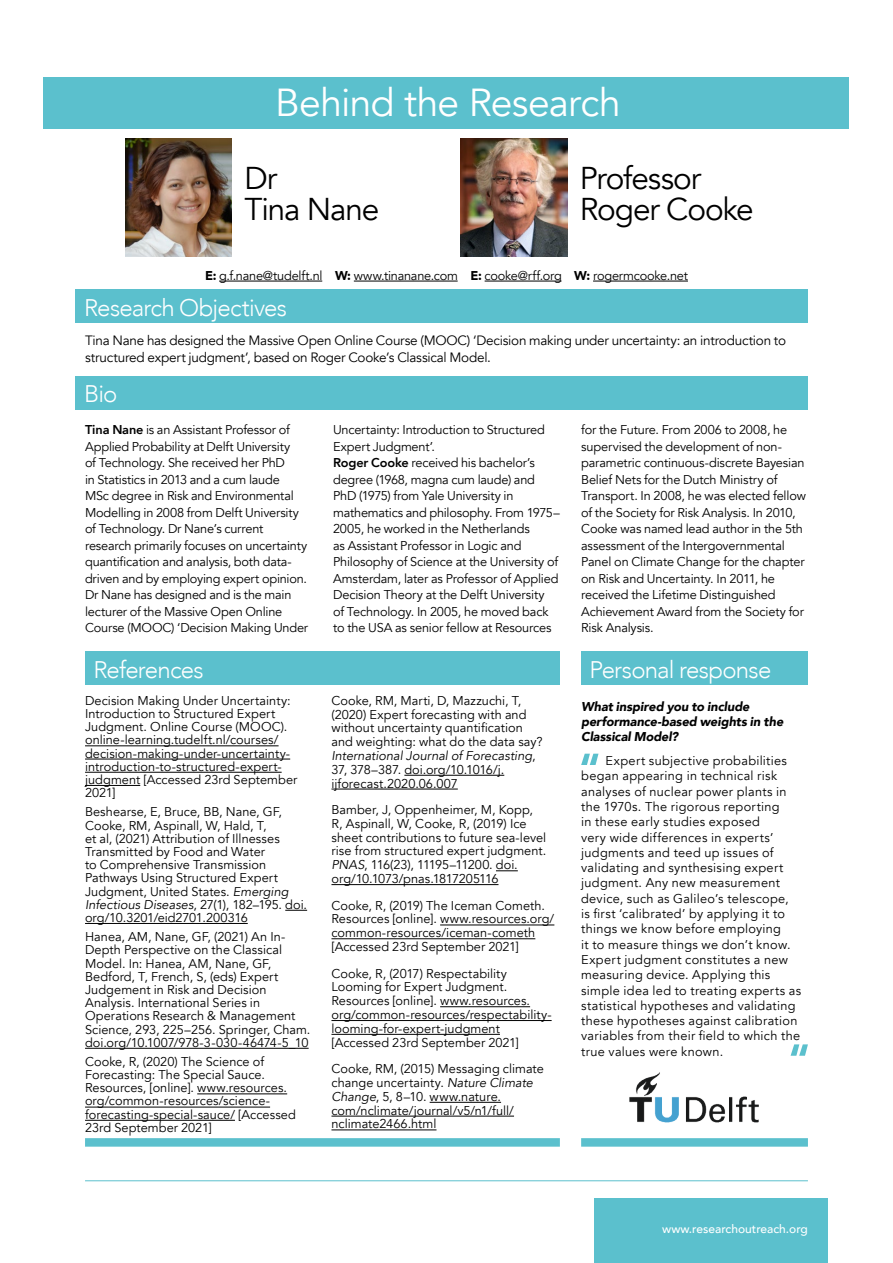
<style>
.page{position:relative;width:893px;height:1263px;background:#fff}
.page>*{position:absolute;margin:0;border:0;box-sizing:border-box;transform-origin:0 0}
.t1{font:39px "Avenir";letter-spacing:-.015em;color:#fff}
.t2{font:31.5px/31.5px "Avenir";letter-spacing:-.035em;color:#000}
.t3{font:300 24px "Avenir";letter-spacing:-.03em;color:#fff}
.t4{font:13.5px/17.2px "Avenir";letter-spacing:-.02em;color:#000}
.t5{font:12.75px/16.5px "Avenir";color:#000}
.t6{font:12.75px/15.3px "Avenir";letter-spacing:.025em;color:#000}
.t7{font:italic 900 12.75px/15.3px "Avenir";letter-spacing:-.005em;color:#000}
.t8{font:500 12px "Avenir";color:#fff}
.s1{font-weight:900}
.s2{font-weight:800}
.s3{font-style:italic}
</style>
<div class="page">
<div style="left:594px;top:1198px;width:234px;height:65px;background:#5bc0cd"></div>
<hr style="left:85px;top:1180px;width:723px;height:1px;background:#5bc0cd">
<svg style="left:581px;top:754px;width:17px;height:11px"></svg>
<svg style="left:791px;top:1044px;width:17px;height:12px"></svg>
<div style="left:581px;top:652px;width:227px;height:33px;background:#5bc0cd"></div>
<div style="left:85px;top:1138px;width:475px;height:9px;background:#5bc0cd"></div>
<hr style="left:85px;top:745px;width:194px;height:1px;background:#000">
<hr style="left:85px;top:759px;width:205px;height:1px;background:#000">
<hr style="left:85px;top:772px;width:197px;height:1px;background:#000">
<hr style="left:85px;top:785px;width:55px;height:1px;background:#000">
<svg style="left:285px;top:910px;width:22px;height:1px"></svg>
<hr style="left:85px;top:923px;width:163px;height:1px;background:#000">
<hr style="left:85px;top:1048px;width:224px;height:1px;background:#000">
<hr style="left:197px;top:1093px;width:90px;height:1px;background:#000">
<hr style="left:85px;top:1107px;width:185px;height:1px;background:#000">
<hr style="left:85px;top:1120px;width:150px;height:1px;background:#000">
<hr style="left:404px;top:775px;width:100px;height:1px;background:#000">
<hr style="left:331px;top:789px;width:127px;height:1px;background:#000">
<svg style="left:496px;top:870px;width:22px;height:1px"></svg>
<hr style="left:331px;top:884px;width:167px;height:1px;background:#000">
<hr style="left:440px;top:925px;width:114px;height:1px;background:#000">
<hr style="left:331px;top:938px;width:204px;height:1px;background:#000">
<hr style="left:440px;top:1006px;width:90px;height:1px;background:#000">
<hr style="left:331px;top:1020px;width:221px;height:1px;background:#000">
<hr style="left:331px;top:1034px;width:169px;height:1px;background:#000">
<hr style="left:430px;top:1102px;width:71px;height:1px;background:#000">
<hr style="left:331px;top:1116px;width:183px;height:1px;background:#000">
<hr style="left:331px;top:1130px;width:105px;height:1px;background:#000">
<div style="left:85px;top:652px;width:475px;height:33px;background:#5bc0cd"></div>
<div style="left:581px;top:1138px;width:227px;height:9px;background:#5bc0cd"></div>
<div style="left:76px;top:376px;width:732px;height:33px;background:#5bc0cd"></div>
<div style="left:76px;top:290px;width:732px;height:33px;background:#5bc0cd"></div>
<hr style="left:219px;top:281px;width:103px;height:1px;background:#000">
<hr style="left:354px;top:281px;width:104px;height:1px;background:#000">
<hr style="left:485px;top:281px;width:76px;height:1px;background:#000">
<hr style="left:593px;top:281px;width:95px;height:1px;background:#000">
<div style="left:44px;top:77px;width:805px;height:52px;background:#5bc0cd"></div>
<img style="left:461px;top:138px;width:106px;height:119px">
<img style="left:125px;top:138px;width:107px;height:119px">
<img style="left:618px;top:1072px;width:160px;height:75px">
<h1 class="t1" style="left:275px;top:79px;width:347px">Behind the Research</h1>
<h2 class="t2" style="left:244px;top:163px;width:136px">Dr<br>Tina Nane</h2>
<h2 class="t2" style="left:580px;top:163px;width:175px">Professor<br>Roger Cooke</h2>
<p class="t5" style="left:205px;top:267px;width:484px"><span class="s1">E:</span> g.f.nane@tudelft.nl <span class="s1">W:</span> www.tinanane.com <span class="s1">E:</span> cooke@rff.org <span class="s1">W:</span> rogermcooke.net</p>
<h3 class="t3" style="left:84px;top:293px;width:204px">Research Objectives</h3>
<p class="t4" style="left:85px;top:332px;width:703px">Tina Nane has designed the Massive Open Online Course (MOOC) ‘Decision making under uncertainty: an introduction to structured expert judgment’, based on Roger Cooke’s Classical Model.</p>
<h3 class="t3" style="left:84px;top:379px;width:35px">Bio</h3>
<p class="t5" style="left:85px;top:422px;width:225px"><span class="s2">Tina Nane</span> is an Assistant Professor of Applied Probability at Delft University<br>of Technology. She received her PhD<br>in Statistics in 2013 and a cum laude<br>MSc degree in Risk and Environmental Modelling in 2008 from Delft University of Technology. Dr Nane’s current research primarily focuses on uncertainty quantification and analysis, both data&shy;driven and by employing expert opinion.<br>Dr Nane has designed and is the main lecturer of the Massive Open Online Course (MOOC) ‘Decision Making Under</p>
<p class="t5" style="left:333px;top:422px;width:228px">Uncertainty: Introduction to Structured Expert Judgment’.<br><span class="s2">Roger Cooke</span> received his bachelor’s degree (1968, magna cum laude) and PhD (1975) from Yale University in mathematics and philosophy. From 1975– 2005, he worked in the Netherlands<br>as Assistant Professor in Logic and Philosophy of Science at the University of Amsterdam, later as Professor of Applied Decision Theory at the Delft University<br>of Technology. In 2005, he moved back to the USA as senior fellow at Resources</p>
<p class="t5" style="left:581px;top:422px;width:226px">for the Future. From 2006 to 2008, he supervised the development of non&shy;parametric continuous-discrete Bayesian Belief Nets for the Dutch Ministry of Transport. In 2008, he was elected fellow of the Society for Risk Analysis. In 2010, Cooke was named lead author in the 5th assessment of the Intergovernmental Panel on Climate Change for the chapter on Risk and Uncertainty. In 2011, he received the Lifetime Distinguished Achievement Award from the Society for Risk Analysis.</p>
<h3 class="t3" style="left:94px;top:655px;width:112px">References</h3>
<p class="t5" style="left:85px;top:694px;width:214px;line-height:13.2px">Decision Making Under Uncertainty:<br>Introduction to Structured Expert Judgment. Online Course (MOOC). online-learning.tudelft.nl/courses/ decision-making-under-uncertainty&shy;introduction-to-structured-expert&shy;judgment [Accessed 23rd September 2021]</p>
<p class="t5" style="left:85px;top:805px;width:224px;line-height:13.2px">Beshearse, E, Bruce, BB, Nane, GF, Cooke, RM, Aspinall, W, Hald, T,<br>et al, (2021) Attribution of Illnesses Transmitted by Food and Water<br>to Comprehensive Transmission Pathways Using Structured Expert Judgment, United States. <span class="s3">Emerging Infectious Diseases</span>, 27(1), 182–195. doi. org/10.3201/eid2701.200316</p>
<p class="t5" style="left:85px;top:930px;width:227px;line-height:13.2px">Hanea, AM, Nane, GF, (2021) An In-Depth Perspective on the Classical Model. In: Hanea, AM, Nane, GF, Bedford, T, French, S, (eds) Expert Judgement in Risk and Decision Analysis. International Series in Operations Research &amp; Management Science, 293, 225–256. Springer, Cham. doi.org/10.1007/978-3-030-46474-5_10</p>
<p class="t5" style="left:85px;top:1055px;width:212px;line-height:13.2px">Cooke, R, (2020) The Science of Forecasting: The Special Sauce.<br>Resources, [online]. www.resources. org/common-resources/science&shy;forecasting-special-sauce/ [Accessed 23rd September 2021]</p>
<p class="t5" style="left:331px;top:694px;width:213px;line-height:13.8px">Cooke, RM, Marti, D, Mazzuchi, T, (2020) Expert forecasting with and without uncertainty quantification and weighting: what do the data say?<br><span class="s3">International Journal of Forecasting</span>, 37, 378–387. doi.org/10.1016/j. ijforecast.2020.06.007</p>
<p class="t5" style="left:331px;top:803px;width:216px;line-height:13.8px">Bamber, J, Oppenheimer, M, Kopp, R, Aspinall, W, Cooke, R, (2019) Ice sheet contributions to future sea-level rise from structured expert judgment.<br><span class="s3">PNAS</span>, 116(23), 11195–11200. doi. org/10.1073/pnas.1817205116</p>
<p class="t5" style="left:331px;top:898px;width:224px;line-height:13.8px">Cooke, R, (2019) The Iceman Cometh.<br>Resources [online]. www.resources.org/ common-resources/iceman-cometh [Accessed 23rd September 2021]</p>
<p class="t5" style="left:331px;top:966px;width:222px;line-height:13.8px">Cooke, R, (2017) Respectability Looming for Expert Judgment.<br>Resources [online]. www.resources. org/common-resources/respectability&shy;looming-for-expert-judgment [Accessed 23rd September 2021]</p>
<p class="t5" style="left:331px;top:1062px;width:214px;line-height:13.8px">Cooke, RM, (2015) Messaging climate change uncertainty. <span class="s3">Nature Climate<br>Change</span>, 5, 8–10. www.nature. com/nclimate/journal/v5/n1/full/ nclimate2466.html</p>
<h3 class="t3" style="left:590px;top:655px;width:183px">Personal response</h3>
<p class="t7" style="left:581px;top:698px;width:204px">What inspired you to include performance-based weights in the<br>Classical Model?</p>
<p class="t6" style="left:581px;top:753px;width:222px;text-indent:24px">Expert subjective probabilities began appearing in technical risk analyses of nuclear power plants in the 1970s. The rigorous reporting<br>in these early studies exposed<br>very wide differences in experts’ judgments and teed up issues of validating and synthesising expert judgment. Any new measurement device, such as Galileo’s telescope,<br>is first ‘calibrated’ by applying it to things we know before employing<br>it to measure things we don’t know.<br>Expert judgment constitutes a new measuring device. Applying this simple idea led to treating experts as statistical hypotheses and validating these hypotheses against calibration variables from their field to which the true values were known.</p>
<p class="t8" style="left:662px;top:1218px;width:147px">www.researchoutreach.org</p>
</div>
